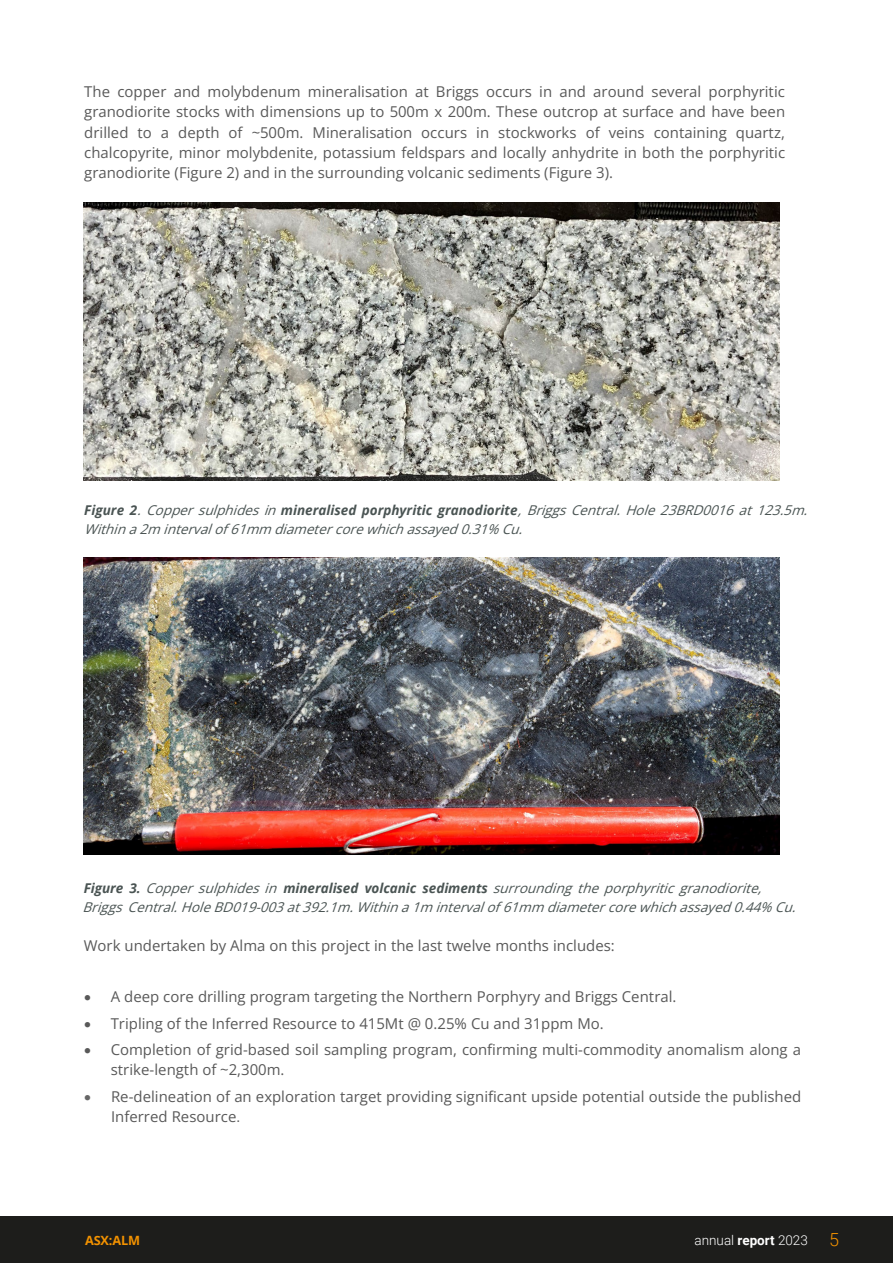
<style>
.page{position:relative;width:893px;height:1263px;background:#fff}
.page>*{position:absolute;margin:0;border:0;box-sizing:border-box;transform-origin:0 0}
.t1{font:15px/20.4px "Open Sans";color:#595959}
.t2{font:italic 13.5px/18.3px "Open Sans";color:#4a5453}
.t3{font:300 13.5px "Roboto";color:#fff}
.t4{font:700 12.75px "Open Sans";letter-spacing:-.01em;color:#f39200}
.s1{font-weight:700}
.s2{color:#666}
.s3{font-family:"Calibri"}
.s4{font-size:18px;color:#f39200}
</style>
<div class="page">
<div style="left:0;top:1216px;width:893px;height:47px;background:#1d1d1b"></div>
<img style="left:84px;top:202px;width:695px;height:278px">
<img style="left:84px;top:557px;width:695px;height:297px">
<p class="t1" style="left:84px;top:81px;width:702px;text-align:justify">The copper and molybdenum mineralisation at Briggs occurs in and around several porphyritic granodiorite stocks with dimensions up to 500m x 200m. These outcrop at surface and have been drilled to a depth of ~500m. Mineralisation occurs in stockworks of veins containing quartz, chalcopyrite, minor molybdenite, potassium feldspars and locally anhydrite in both the porphyritic granodiorite (Figure 2) and in the surrounding volcanic sediments (Figure 3).</p>
<p class="t2" style="left:84px;top:501px;width:730px"><span class="s1">Fig u r e 2</span> .Coppersulphidesin<span class="s1">m in e r a lis e d p o rp hyri t i c gr a n o d i o ri t e</span> ,BriggsCentral.Hole23BRD0016at123.5m.<br>Withina2m intervalof61mm diametercorewhichassayed0.31%Cu.</p>
<p class="t2" style="left:83px;top:879px;width:720px"><span class="s1">Fig u r e 3 .</span> Copper sulphidesin <span class="s1">m i n e r a lis e d vo l c a n i c s e di m e n ts</span> surroundingthe porphyritic granodiorite,<br>Briggs Central.HoleBD019-003at392.1m.Withina1m intervalof61mm diametercorewhichassayed0.44% Cu.</p>
<p class="t1" style="left:84px;top:935px;width:533px">Work undertaken by Alma on this project in the last twelve months includes:</p>
<p class="t1" style="left:84px;top:986px;width:594px">• A deep core drilling program targeting the Northern Porphyry and Briggs Central.</p>
<p class="t1" style="left:84px;top:1012px;width:521px">• Tripling of the Inferred Resource to 415Mt @ 0.25% Cu and 31ppm Mo.</p>
<p class="t1" style="left:111px;top:1039px;width:692px;text-indent:-27px">• Completion of grid-based soil sampling program, confirming multi-commodity anomalism along a strike-length of ~2,300m.</p>
<p class="t1" style="left:111px;top:1085px;width:692px;text-indent:-27px"><span class="s2">•</span> Re-delineation of an exploration target providing significant upside potential outside the published<br>Inferred Resource<span class="s3">.</span></p>
<p class="t4" style="left:85px;top:1231px;width:57px">ASX:ALM</p>
<p class="t3" style="left:695px;top:1230px;width:146px">annual <span class="s1">report</span> 2023 <span class="s4">5</span></p>
</div>
